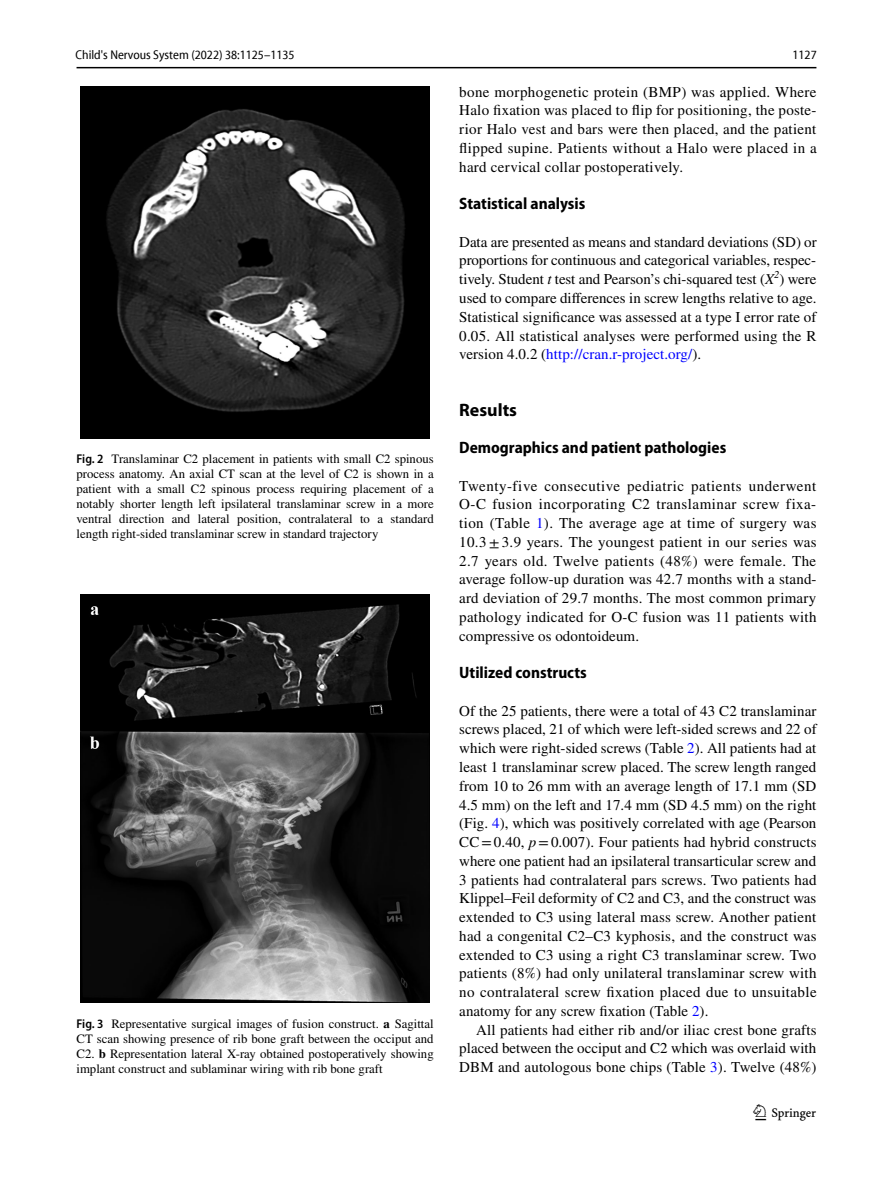
<style>
.page{position:relative;width:893px;height:1187px;background:#fff}
.page>*{position:absolute;margin:0;border:0;box-sizing:border-box;transform-origin:0 0}
.t1{font:22.5px "Springnew Regular 3";color:#000}
.t2{font:700 18px "Myriad Pro";color:#000}
.t3{font:700 semi-condensed 16.5px "Myriad Pro";color:#000}
.t4{font:15px/18.8px "STIX";letter-spacing:.01em;color:#000;text-align:justify}
.t5{font:12.75px/15px "STIX";color:#000;text-align:justify}
.t6{font:semi-condensed 12.75px "Myriad Pro Unic";color:#000}
.s1{font-family:"Myriad Pro";font-weight:600;font-stretch:semi-condensed}
.s2{font-weight:700}
.s3{font-style:italic}
.s4{color:#00f}
</style>
<div class="page">
<hr style="left:77px;top:67px;width:739px;height:1px;background:#000">
<div style="left:77px;top:87px;width:357px;height:351px;background:linear-gradient(to bottom,#fff,#fff)"></div>
<img style="left:81px;top:87px;width:349px;height:351px">
<div style="left:77px;top:594px;width:357px;height:408px;background:linear-gradient(to bottom,#fff,#fff)"></div>
<img style="left:81px;top:594px;width:349px;height:408px">
<p class="t6" style="left:76px;top:50px;width:221px">Child's Nervous System (2022) 38:1125–1135</p>
<p class="t6" style="left:792px;top:50px;width:26px">1127</p>
<p class="t5" style="left:77px;top:452px;width:359px"><span class="s1">Fig. 2</span> Translaminar C2 placement in patients with small C2 spinous process anatomy. An axial CT scan at the level of C2 is shown in a patient with a small C2 spinous process requiring placement of a notably shorter length left ipsilateral translaminar screw in a more ventral direction and lateral position, contralateral to a standard length right-sided translaminar screw in standard trajectory</p>
<p class="t5" style="left:77px;top:1017px;width:359px"><span class="s1">Fig. 3</span> Representative surgical images of fusion construct. <span class="s2">a</span> Sagittal CT scan showing presence of rib bone graft between the occiput and C2. <span class="s2">b</span> Representation lateral X-ray obtained postoperatively showing implant construct and sublaminar wiring with rib bone graft</p>
<p class="t4" style="left:459px;top:83px;width:359px">bone morphogenetic protein (BMP) was applied. Where Halo fixation was placed to flip for positioning, the poste&shy;rior Halo vest and bars were then placed, and the patient flipped supine. Patients without a Halo were placed in a hard cervical collar postoperatively.</p>
<p class="t3" style="left:459px;top:194px;width:128px">Statistical analysis</p>
<p class="t4" style="left:459px;top:233px;width:359px">Data are presented as means and standard deviations (SD) or proportions for continuous and categorical variables, respec&shy;tively. Student <span class="s3">t</span> test and Pearson’s chi-squared test (<span class="s3">X</span><sup>2</sup>) were used to compare differences in screw lengths relative to age.<br>Statistical significance was assessed at a type I error rate of 0.05. All statistical analyses were performed using the R version 4.0.2 (<span class="s4">http://cran.r-project.org/</span>).</p>
<p class="t2" style="left:459px;top:398px;width:59px">Results</p>
<p class="t3" style="left:459px;top:438px;width:269px">Demographics and patient pathologies</p>
<p class="t4" style="left:459px;top:477px;width:359px">Twenty-five consecutive pediatric patients underwent O-C fusion incorporating C2 translaminar screw fixa&shy;tion (Table <span class="s4">1</span>). The average age at time of surgery was 10.3±3.9 years. The youngest patient in our series was 2.7 years old. Twelve patients (48%) were female. The average follow-up duration was 42.7 months with a stand&shy;ard deviation of 29.7 months. The most common primary pathology indicated for O-C fusion was 11 patients with compressive os odontoideum.</p>
<p class="t3" style="left:459px;top:663px;width:129px">Utilized constructs</p>
<p class="t4" style="left:459px;top:702px;width:359px">Of the 25 patients, there were a total of 43 C2 translaminar screws placed, 21 of which were left-sided screws and 22 of which were right-sided screws (Table <span class="s4">2</span>). All patients had at least 1 translaminar screw placed. The screw length ranged from 10 to 26 mm with an average length of 17.1 mm (SD 4.5 mm) on the left and 17.4 mm (SD 4.5 mm) on the right (Fig. <span class="s4">4</span>), which was positively correlated with age (Pearson CC=0.40, <span class="s3">p</span>=0.007). Four patients had hybrid constructs where one patient had an ipsilateral transarticular screw and 3 patients had contralateral pars screws. Two patients had Klippel–Feil deformity of C2 and C3, and the construct was extended to C3 using lateral mass screw. Another patient had a congenital C2–C3 kyphosis, and the construct was extended to C3 using a right C3 translaminar screw. Two patients (8%) had only unilateral translaminar screw with no contralateral screw fixation placed due to unsuitable anatomy for any screw fixation (Table <span class="s4">2</span>).</p>
<p class="t4" style="left:459px;top:1021px;width:359px;text-indent:17px">All patients had either rib and/or iliac crest bone grafts placed between the occiput and C2 which was overlaid with DBM and autologous bone chips (Table <span class="s4">3</span>). Twelve (48%)</p>
<h1 class="t1" style="left:755px;top:1104px;width:62px">1 3</h1>
</div>
